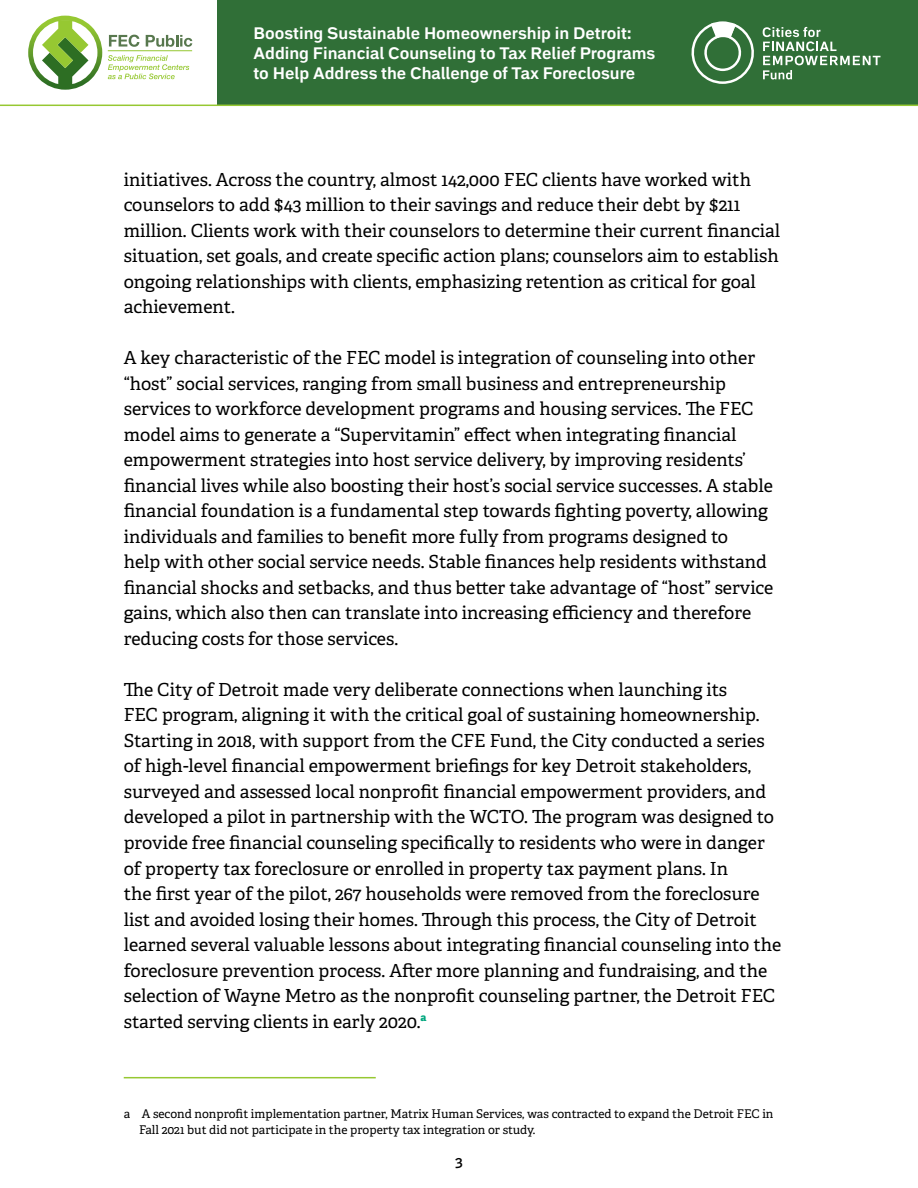
<style>
.page{position:relative;width:918px;height:1188px;background:#fff}
.page>*{position:absolute;margin:0;border:0;box-sizing:border-box;transform-origin:0 0}
.t1{font:18px/25.5px "Adelle";color:#000}
.t2{font:700 16.5px/19.8px "Embarcadero MVB Pro";color:#fff}
.t3{font:500 15px "Embarcadero MVB Pro";color:#000}
.t4{font:12px/16.5px "Adelle";color:#000}
</style>
<div class="page">
<svg style="left:109px;top:35px;width:30px;height:12px"></svg>
<svg style="left:146px;top:35px;width:46px;height:12px"></svg>
<svg style="left:108px;top:55px;width:81px;height:24px"></svg>
<hr style="left:108px;top:50px;width:84px;height:1px;background:#96c832">
<svg style="left:28px;top:16px;width:74px;height:74px"></svg>
<div style="left:218px;top:0;width:700px;height:105px;background:#306f37"></div>
<svg style="left:691px;top:21px;width:63px;height:63px"></svg>
<svg style="left:763px;top:27px;width:117px;height:52px"></svg>
<hr style="left:0;top:105px;width:918px;height:1px;background:#96c832">
<hr style="left:124px;top:1077px;width:252px;height:1px;background:#96c832">
<p class="t2" style="left:254px;top:23px;width:403px">Boosting Sustainable Homeownership in Detroit:<br>Adding Financial Counseling to Tax Relief Programs to Help Address the Challenge of Tax Foreclosure</p>
<p class="t1" style="left:124px;top:167px;width:658px">initiatives. Across the country, almost 142,000 FEC clients have worked with counselors to add $43 million to their savings and reduce their debt by $211 million. Clients work with their counselors to determine their current financial situation, set goals, and create specific action plans; counselors aim to establish ongoing relationships with clients, emphasizing retention as critical for goal achievement.</p>
<p class="t1" style="left:124px;top:346px;width:651px">A key characteristic of the FEC model is integration of counseling into other “host” social services, ranging from small business and entrepreneurship services to workforce development programs and housing services. The FEC model aims to generate a “Supervitamin” effect when integrating financial empowerment strategies into host service delivery, by improving residents’ financial lives while also boosting their host’s social service successes. A stable financial foundation is a fundamental step towards fighting poverty, allowing individuals and families to benefit more fully from programs designed to<br>help with other social service needs. Stable finances help residents withstand financial shocks and setbacks, and thus better take advantage of “host” service gains, which also then can translate into increasing efficiency and therefore reducing costs for those services.</p>
<p class="t1" style="left:124px;top:677px;width:659px">The City of Detroit made very deliberate connections when launching its<br>FEC program, aligning it with the critical goal of sustaining homeownership.<br>Starting in 2018, with support from the CFE Fund, the City conducted a series of high-level financial empowerment briefings for key Detroit stakeholders, surveyed and assessed local nonprofit financial empowerment providers, and developed a pilot in partnership with the WCTO. The program was designed to provide free financial counseling specifically to residents who were in danger of property tax foreclosure or enrolled in property tax payment plans. In<br>the first year of the pilot, 267 households were removed from the foreclosure list and avoided losing their homes. Through this process, the City of Detroit learned several valuable lessons about integrating financial counseling into the foreclosure prevention process. After more planning and fundraising, and the selection of Wayne Metro as the nonprofit counseling partner, the Detroit FEC started serving clients in early 2020.<sup>a</sup></p>
<p class="t4" style="left:124px;top:1105px;width:8px">a</p>
<p class="t4" style="left:139px;top:1105px;width:636px">A second nonprofit implementation partner, Matrix Human Services, was contracted to expand the Detroit FEC in<br>Fall 2021 but did not participate in the property tax integration or study.</p>
<p class="t3" style="left:455px;top:1151px;width:10px">3</p>
</div>
